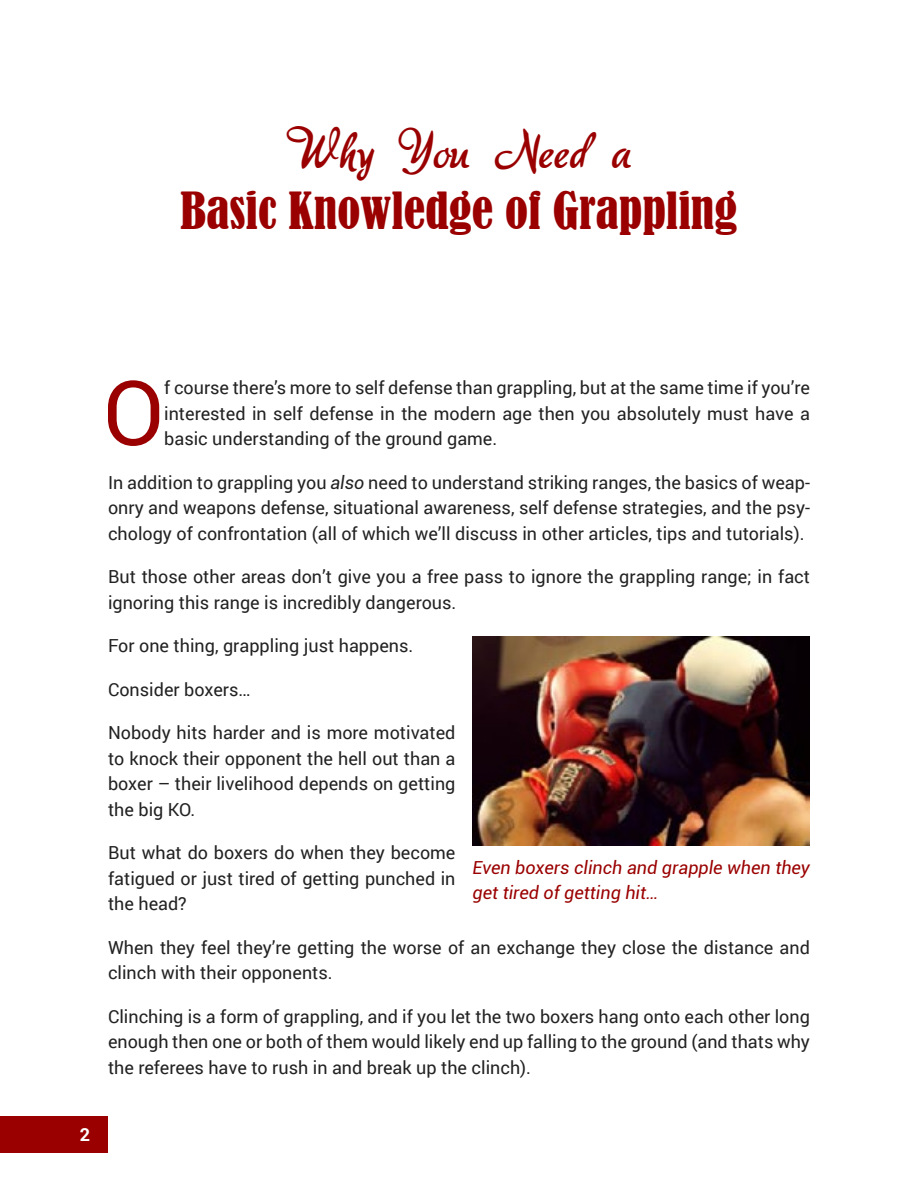
<style>
.page{position:relative;width:918px;height:1188px;background:#fff}
.page>*{position:absolute;margin:0;border:0;box-sizing:border-box;transform-origin:0 0}
.t1{font:89.7px "Roboto";color:#9a0000}
.t2{font:condensed 48px "Bernard";color:#9a0000}
.t3{font:48px "aka Dora";color:#9a0000}
.t4{font:18px/25.5px "Roboto";color:#222;text-align:justify}
.t5{font:italic 18px/24.8px "Roboto";color:#9a0000}
.t6{font:700 18px "Roboto";color:#fff}
.s1{font-style:italic}
</style>
<div class="page">
<div style="left:0;top:1116px;width:108px;height:37px;background:#9a0000"></div>
<img style="left:472px;top:636px;width:338px;height:210px">
<h2 class="t3" style="left:287px;top:118px;width:346px">Why You Need a</h2>
<h2 class="t2" style="left:181px;top:183px;width:558px">Basic Knowledge of Grappling</h2>
<h1 class="t1" style="left:103px;top:350px;width:63px">O</h1>
<p class="t4" style="left:164px;top:374px;width:647px">f course there’s more to self defense than grappling, but at the same time if you’re interested in self defense in the modern age then you absolutely must have a basic understanding of the ground game.</p>
<p class="t4" style="left:108px;top:469px;width:704px">In addition to grappling you <span class="s1">also</span> need to understand striking ranges, the basics of weap&shy;onry and weapons defense, situational awareness, self defense strategies, and the psy&shy;chology of confrontation (all of which we’ll discuss in other articles, tips and tutorials).</p>
<p class="t4" style="left:108px;top:563px;width:704px">But those other areas don’t give you a free pass to ignore the grappling range; in fact ignoring this range is incredibly dangerous.</p>
<p class="t4" style="left:108px;top:632px;width:307px">For one thing, grappling just happens.</p>
<p class="t4" style="left:108px;top:676px;width:144px">Consider boxers…</p>
<p class="t4" style="left:108px;top:719px;width:349px">Nobody hits harder and is more motivated to knock their opponent the hell out than a boxer – their livelihood depends on getting the big KO.</p>
<p class="t4" style="left:108px;top:839px;width:349px">But what do boxers do when they become fatigued or just tired of getting punched in the head?</p>
<p class="t4" style="left:108px;top:934px;width:703px">When they feel they’re getting the worse of an exchange they close the distance and clinch with their opponents.</p>
<p class="t4" style="left:108px;top:1003px;width:704px">Clinching is a form of grappling, and if you let the two boxers hang onto each other long enough then one or both of them would likely end up falling to the ground (and thats why the referees have to rush in and break up the clinch).</p>
<p class="t5" style="left:473px;top:855px;width:339px">Even boxers clinch and grapple when they get tired of getting hit…</p>
<p class="t6" style="left:80px;top:1122px;width:12px">2</p>
</div>
